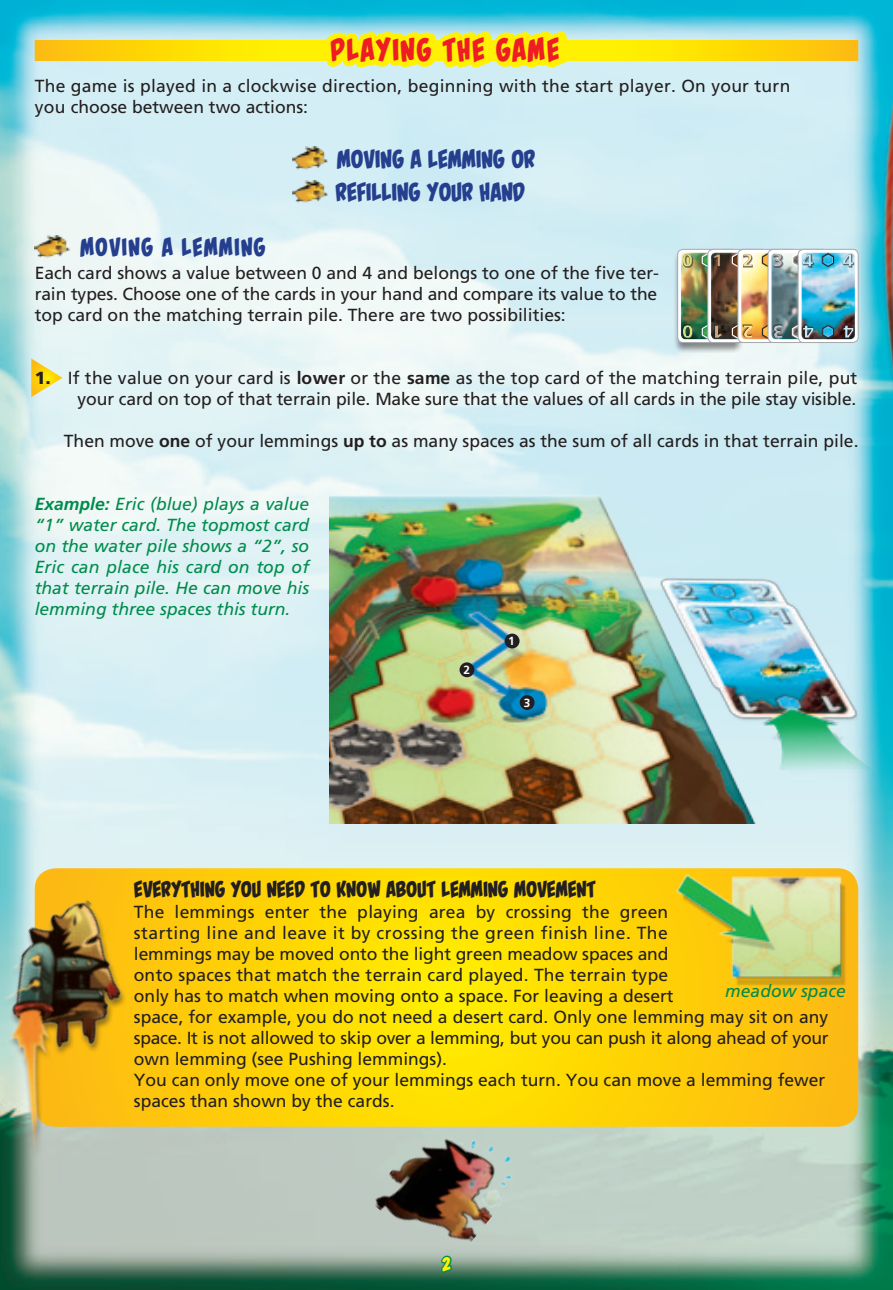
<style>
.page{position:relative;width:893px;height:1290px;background:#fff}
.page>*{position:absolute;margin:0;border:0;box-sizing:border-box;transform-origin:0 0}
.t1{font:35px "Palooka BB";letter-spacing:.045em;color:#ee1d23}
.t2{font:28px/33.6px "Palooka BB";color:#253f8e}
.t3{font:28px "Palooka BB";letter-spacing:.04em;color:#253f8e}
.t4{font:24.5px "Palooka BB";color:#231f20}
.t5{font:21px "Palooka BB";color:#fff101}
.t6{font:17.5px/21px "Frutiger";color:#231f20}
.Beispiel{font:italic 17.5px/21px "Frutiger";color:#008b4c;text-align:justify}
.Beispiel-2{font:700 11.9px "Frutiger";color:#fff}
.s1{font-weight:900}
.s2{font-weight:700}
</style>
<div class="page">
<img style="left:0;top:0;width:893px;height:1290px">
<svg style="left:35px;top:868px;width:823px;height:259px;background:#fed505"></svg>
<svg style="left:31px;top:358px;width:32px;height:39px"></svg>
<svg style="left:35px;top:40px;width:714px;height:21px;background:#fedf03"></svg>
<svg style="left:316px;top:0;width:260px;height:632px"></svg>
<img style="left:293px;top:147px;width:36px;height:24px">
<img style="left:293px;top:181px;width:36px;height:24px">
<img style="left:35px;top:235px;width:36px;height:24px">
<div style="left:673px;top:249px;width:71px;height:104px;background:#231f20;opacity:.5"></div>
<div style="left:703px;top:249px;width:71px;height:104px;background:#231f20;opacity:.5"></div>
<div style="left:733px;top:249px;width:71px;height:104px;background:#231f20;opacity:.5"></div>
<img style="left:678px;top:249px;width:71px;height:93px">
<img style="left:368px;top:1105px;width:160px;height:162px">
<img style="left:0;top:883px;width:185px;height:282px">
<img style="left:749px;top:0;width:144px;height:491px">
<img style="left:669px;top:868px;width:189px;height:125px">
<img style="left:329px;top:491px;width:564px;height:333px">
<div style="left:505px;top:633px;width:15px;height:15px;background:#231f20;border-radius:50%"></div>
<div style="left:459px;top:662px;width:15px;height:15px;background:#231f20;border-radius:50%"></div>
<div style="left:520px;top:695px;width:15px;height:15px;background:#231f20;border-radius:50%"></div>
<svg style="left:440px;top:1254px;width:13px;height:36px"></svg>
<h1 class="t1" style="left:331px;top:31px;width:230px">PLAYING THE GAME</h1>
<p class="t6" style="left:35px;top:75px;width:757px">The game is played in a clockwise direction, beginning with the start player. On your turn you choose between two actions:</p>
<h2 class="t2" style="left:335px;top:142px;width:201px">MOVING A LEMMING OR<br>REFILLING YOUR HAND</h2>
<h2 class="t3" style="left:80px;top:232px;width:187px">MOVING A LEMMING</h2>
<p class="t6" style="left:35px;top:262px;width:626px;text-align:justify">Each card shows a value between 0 and 4 and belongs to one of the five ter&shy;rain types. Choose one of the cards in your hand and compare its value to the top card on the matching terrain pile. There are two possibilities:</p>
<p class="t6" style="left:35px;top:367px;width:824px;text-align:right"><span class="s1">1.</span> If the value on your card is <span class="s2">lower</span> or the <span class="s2">same</span> as the top card of the matching terrain pile, put your card on top of that terrain pile. Make sure that the values of all cards in the pile stay visible.</p>
<p class="t6" style="left:64px;top:430px;width:796px">Then move <span class="s2">one</span> of your lemmings <span class="s2">up to</span> as many spaces as the sum of all cards in that terrain pile.</p>
<p class="Beispiel" style="left:35px;top:493px;width:276px"><span class="s2">Example:</span> Eric (blue) plays a value “1” water card. The topmost card on the water pile shows a “2”, so Eric can place his card on top of that terrain pile. He can move his lemming three spaces this turn.</p>
<p class="Beispiel-2" style="left:464px;top:663px;width:8px">2</p>
<p class="Beispiel-2" style="left:508px;top:634px;width:8px">1</p>
<p class="Beispiel-2" style="left:524px;top:696px;width:8px">3</p>
<h3 class="t4" style="left:134px;top:876px;width:463px">EVERYTHING YOU NEED TO KNOW ABOUT LEMMING MOVEMENT</h3>
<p class="t6" style="left:134px;top:901px;width:696px">The lemmings enter the playing area by crossing the green<br>starting line and leave it by crossing the green finish line. The<br>lemmings may be moved onto the light green meadow spaces and<br>onto spaces that match the terrain card played. The terrain type<br>only has to match when moving onto a space. For leaving a desert<br>space, for example, you do not need a desert card. Only one lemming may sit on any space. It is not allowed to skip over a lemming, but you can push it along ahead of your own lemming (see Pushing lemmings).<br>You can only move one of your lemmings each turn. You can move a lemming fewer spaces than shown by the cards.</p>
<p class="Beispiel" style="left:725px;top:980px;width:122px">meadow space</p>
<p class="t5" style="left:442px;top:1253px;width:10px">2</p>
</div>
